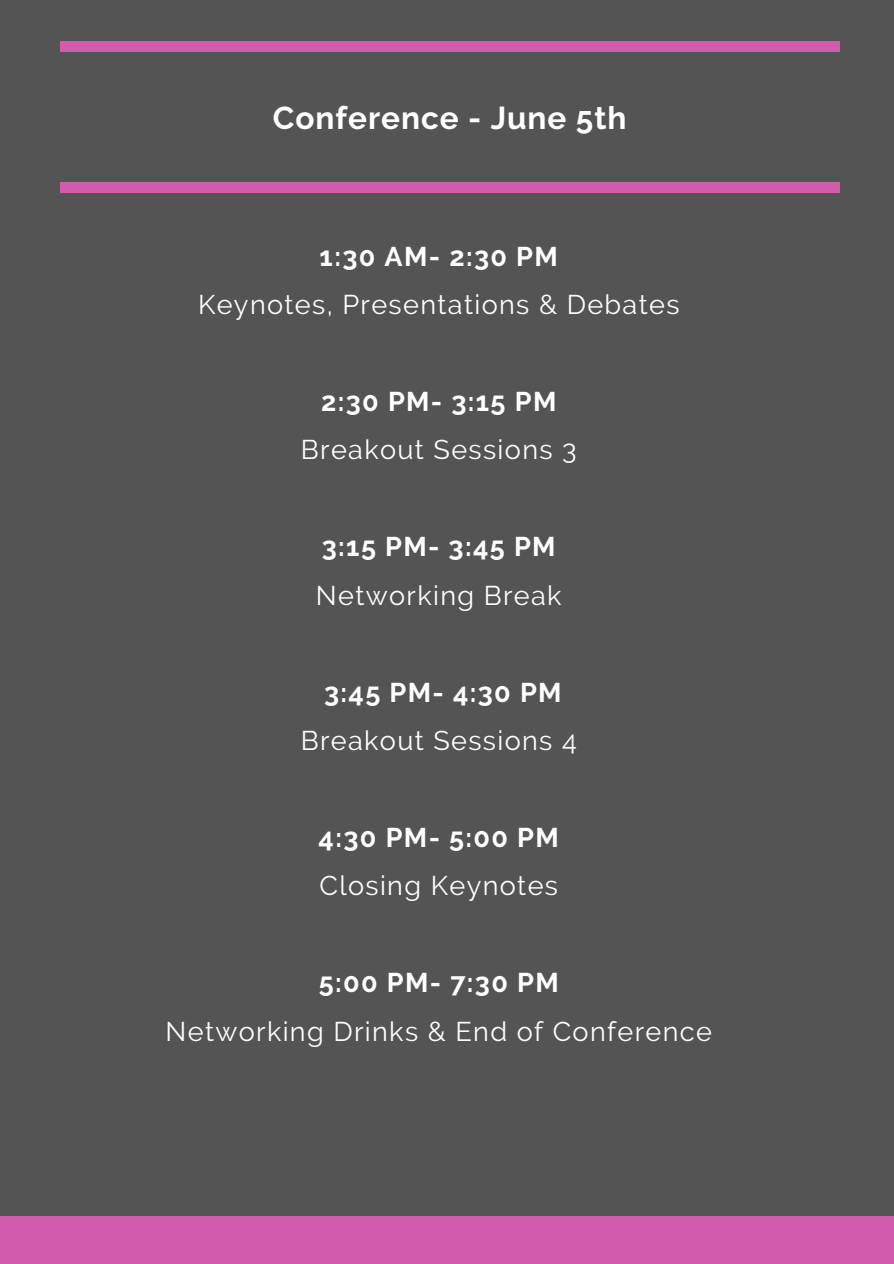
<style>
.page{position:relative;width:894px;height:1264px;background:#fff}
.page>*{position:absolute;margin:0;border:0;box-sizing:border-box;transform-origin:0 0}
.t1{font:700 31.5px "Raleway";letter-spacing:.03em;color:#fff}
.t2{font:27px "Raleway";letter-spacing:.05em;color:#fff}
.t3{font:700 27px "Raleway";letter-spacing:.05em;color:#fff}
</style>
<div class="page">
<div style="left:0;top:0;width:893px;height:1263px;background:#545454"></div>
<div style="left:0;top:1216px;width:893px;height:47px;background:#d15bad"></div>
<div style="left:60px;top:41px;width:778px;height:11px;background:#d15bad"></div>
<div style="left:60px;top:182px;width:778px;height:11px;background:#d15bad"></div>
<p class="t1" style="left:273px;top:100px;width:355px">Conference - June 5th</p>
<p class="t3" style="left:319px;top:240px;width:240px">1:30 AM- 2:30 PM</p>
<p class="t2" style="left:198px;top:289px;width:483px">Keynotes, Presentations &amp; Debates</p>
<p class="t3" style="left:321px;top:385px;width:237px">2:30 PM- 3:15 PM</p>
<p class="t2" style="left:301px;top:434px;width:277px">Breakout Sessions 3</p>
<p class="t3" style="left:322px;top:531px;width:235px">3:15 PM- 3:45 PM</p>
<p class="t2" style="left:316px;top:579px;width:247px">Networking Break</p>
<p class="t3" style="left:324px;top:676px;width:239px">3:45 PM- 4:30 PM</p>
<p class="t2" style="left:300px;top:724px;width:277px">Breakout Sessions 4</p>
<p class="t3" style="left:318px;top:821px;width:242px">4:30 PM- 5:00 PM</p>
<p class="t2" style="left:319px;top:869px;width:240px">Closing Keynotes</p>
<p class="t3" style="left:319px;top:966px;width:241px">5:00 PM- 7:30 PM</p>
<p class="t2" style="left:165px;top:1015px;width:547px">Networking Drinks &amp; End of Conference</p>
</div>
